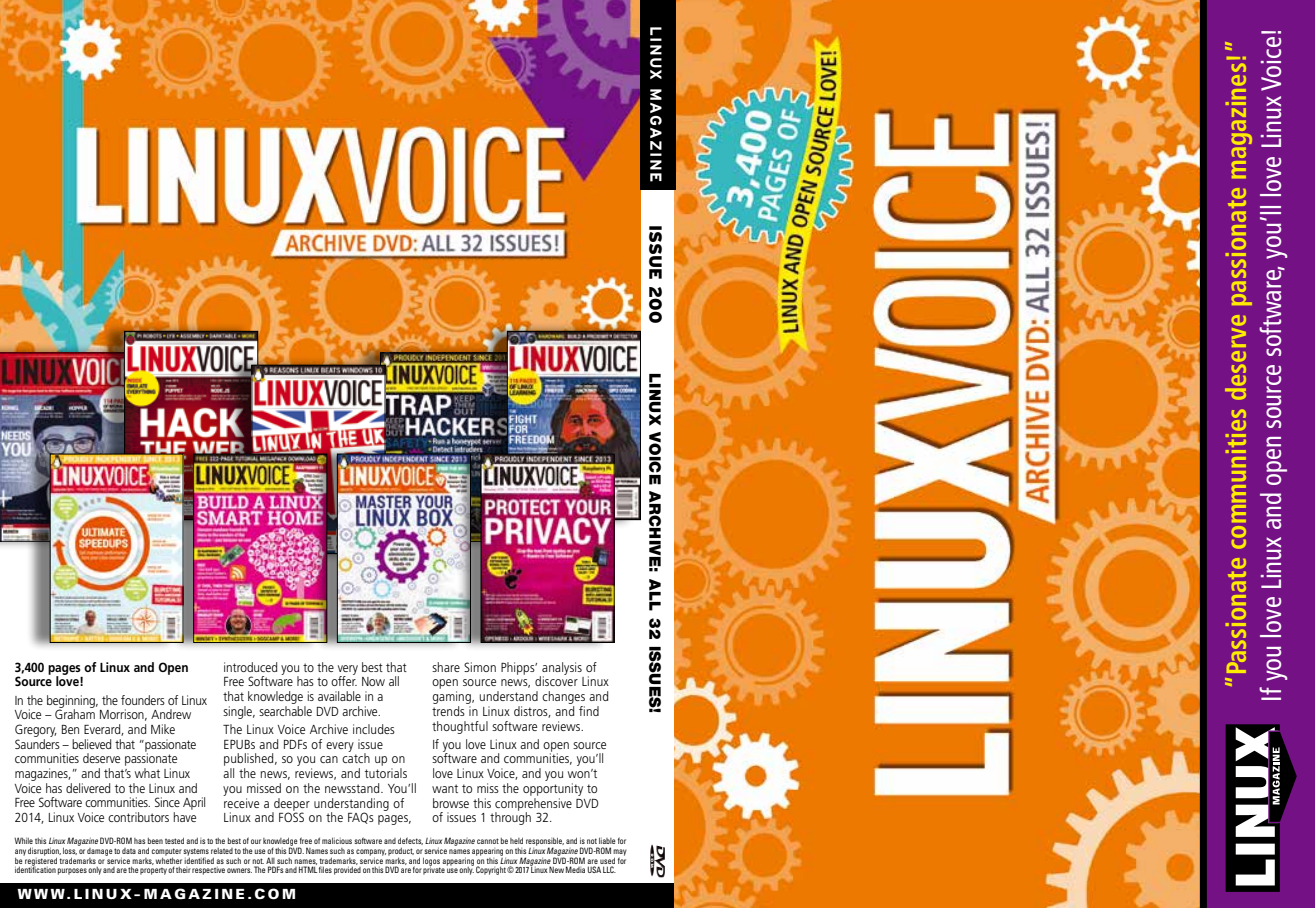
<style>
.page{position:relative;width:1315px;height:908px;background:#fff}
.page>*{position:absolute;margin:0;border:0;box-sizing:border-box;transform-origin:0 0}
.t1{font:condensed 28px "Frutiger";color:#fff;scale:.95 1}
.t2{font:700 condensed 28px "Frutiger";color:#ffed00;scale:.95 1}
.t3{font:900 17.5px "Interstate";color:#000}
.t4{font:900 15.75px "Helvetica Neue";letter-spacing:.025em;color:#000}
.t5{font:700 15.75px "Interstate";letter-spacing:.08em;color:#fff}
.t6{font:900 14px "Univers";letter-spacing:.175em;color:#fff}
.t7{font:300 13.12px/14.7px "Frutiger";letter-spacing:.01em;color:#000;scale:.9 1}
.t8{font:700 13.12px/14.7px "Frutiger";color:#000;scale:.9 1}
.t9{font:condensed 8.75px/9.6px "Univers";color:#000;text-align:justify;scale:.9 1}
.s1{font-style:italic}
</style>
<div class="page">
<img style="left:0;top:0;width:640px;height:355px">
<div style="left:0;top:883px;width:676px;height:25px;background:#000"></div>
<img style="left:675px;top:0;width:524px;height:908px">
<div style="left:640px;top:0;width:36px;height:190px;background:#000"></div>
<img style="left:650px;top:844px;width:15px;height:33px">
<svg style="left:1199px;top:0;width:116px;height:908px;background:#6d117b"></svg>
<svg style="left:1225px;top:724px;width:71px;height:168px"></svg>
<div style="left:356px;top:343px;width:152px;height:208px;background:#000;opacity:.5"></div>
<img style="left:382px;top:355px;width:100px;height:89px">
<div style="left:0;top:343px;width:130px;height:208px;background:#000;opacity:.5"></div>
<img style="left:0;top:353px;width:100px;height:188px">
<div style="left:100px;top:321px;width:152px;height:208px;background:#000;opacity:.5"></div>
<img style="left:126px;top:333px;width:130px;height:111px">
<div style="left:124px;top:331px;width:134px;height:189px;border:1px solid #000"></div>
<div style="left:227px;top:355px;width:153px;height:208px;background:#000;opacity:.5"></div>
<img style="left:254px;top:367px;width:129px;height:77px">
<div style="left:252px;top:365px;width:133px;height:189px;border:1px solid #000"></div>
<div style="left:169px;top:444px;width:152px;height:208px;background:#000;opacity:.5"></div>
<img style="left:195px;top:456px;width:118px;height:185px">
<div style="left:193px;top:454px;width:134px;height:189px;border:1px solid #000"></div>
<div style="left:313px;top:444px;width:152px;height:208px;background:#000;opacity:.5"></div>
<img style="left:339px;top:456px;width:117px;height:185px">
<div style="left:337px;top:454px;width:134px;height:189px;border:1px solid #000"></div>
<div style="left:25px;top:444px;width:153px;height:208px;background:#000;opacity:.5"></div>
<img style="left:52px;top:456px;width:129px;height:185px">
<div style="left:482px;top:321px;width:153px;height:208px;background:#000;opacity:.5"></div>
<img style="left:509px;top:333px;width:129px;height:185px">
<div style="left:507px;top:331px;width:133px;height:189px;border:1px solid #000"></div>
<div style="left:456px;top:444px;width:153px;height:208px;background:#000;opacity:.5"></div>
<img style="left:483px;top:456px;width:129px;height:185px">
<div style="left:481px;top:454px;width:133px;height:189px;border:1px solid #000"></div>
<p class="t8" style="left:15px;top:659px;width:194px">3,400 pages of Linux and Open<br>Source love!</p>
<p class="t7" style="left:15px;top:692px;width:215px">In the beginning, the founders of Linux Voice – Graham Morrison, Andrew Gregory, Ben Everard, and Mike Saunders – believed that “passionate communities deserve passionate magazines,” and that’s what Linux Voice has delivered to the Linux and Free Software communities. Since April 2014, Linux Voice contributors have</p>
<p class="t7" style="left:432px;top:660px;width:198px">share Simon Phipps’ analysis of open source news, discover Linux gaming, understand changes and trends in Linux distros, and find thoughtful software reviews.</p>
<p class="t7" style="left:432px;top:737px;width:195px">If you love Linux and open source software and communities, you’ll love Linux Voice, and you won’t want to miss the opportunity to browse this comprehensive DVD of issues 1 through 32.</p>
<p class="t9" style="left:15px;top:836px;width:681px">While this <span class="s1">LinuxMagazine</span> DVD-ROM has been tested and is to the best of our knowledge free of malicious software and defects, <span class="s1">LinuxMagazine</span> cannot be held responsible, and is not liable for any disruption, loss, or damage to data and computer systems related to the use of this DVD. Names such as company, product, or service names appearing on this <span class="s1">LinuxMagazine</span> DVD-ROM may be registered trademarks or service marks, whether identified as such or not. All such names, trademarks, service marks, and logos appearing on this <span class="s1">LinuxMagazine</span> DVD-ROM are used for identification purposes only and are the property of their respective owners. The PDFs and HTML files provided on this DVD are for private use only. Copyright © 2017 Linux New Media USA LLC.</p>
<p class="t6" style="left:18px;top:886px;width:280px">WWW.LINUX-MAGAZINE.COM</p>
<p class="t7" style="left:224px;top:660px;width:205px">introduced you to the very best that Free Software has to offer. Now all that knowledge is available in a single, searchable DVD archive.</p>
<p class="t7" style="left:224px;top:722px;width:216px">The Linux Voice Archive includes EPUBs and PDFs of every issue published, so you can catch up on all the news, reviews, and tutorials you missed on the newsstand. You’ll receive a deeper understanding of Linux and FOSS on the FAQs pages,</p>
<p class="t5" style="left:664px;top:26px;width:158px;rotate:90deg">LINUX MAGAZINE</p>
<h2 class="t3" style="left:665px;top:225px;width:99px;rotate:90deg">ISSUE 200</h2>
<p class="t4" style="left:664px;top:373px;width:341px;rotate:90deg">LINUX VOICE ARCHIVE: ALL 32 ISSUES!</p>
<h1 class="t2" style="left:1220px;top:689px;width:686px;rotate:-90deg">“Passionate communities deserve passionate magazines!”</h1>
<h1 class="t1" style="left:1255px;top:701px;width:711px;rotate:-90deg">If you love Linux and open source software, you’ll love Linux Voice!</h1>
</div>
